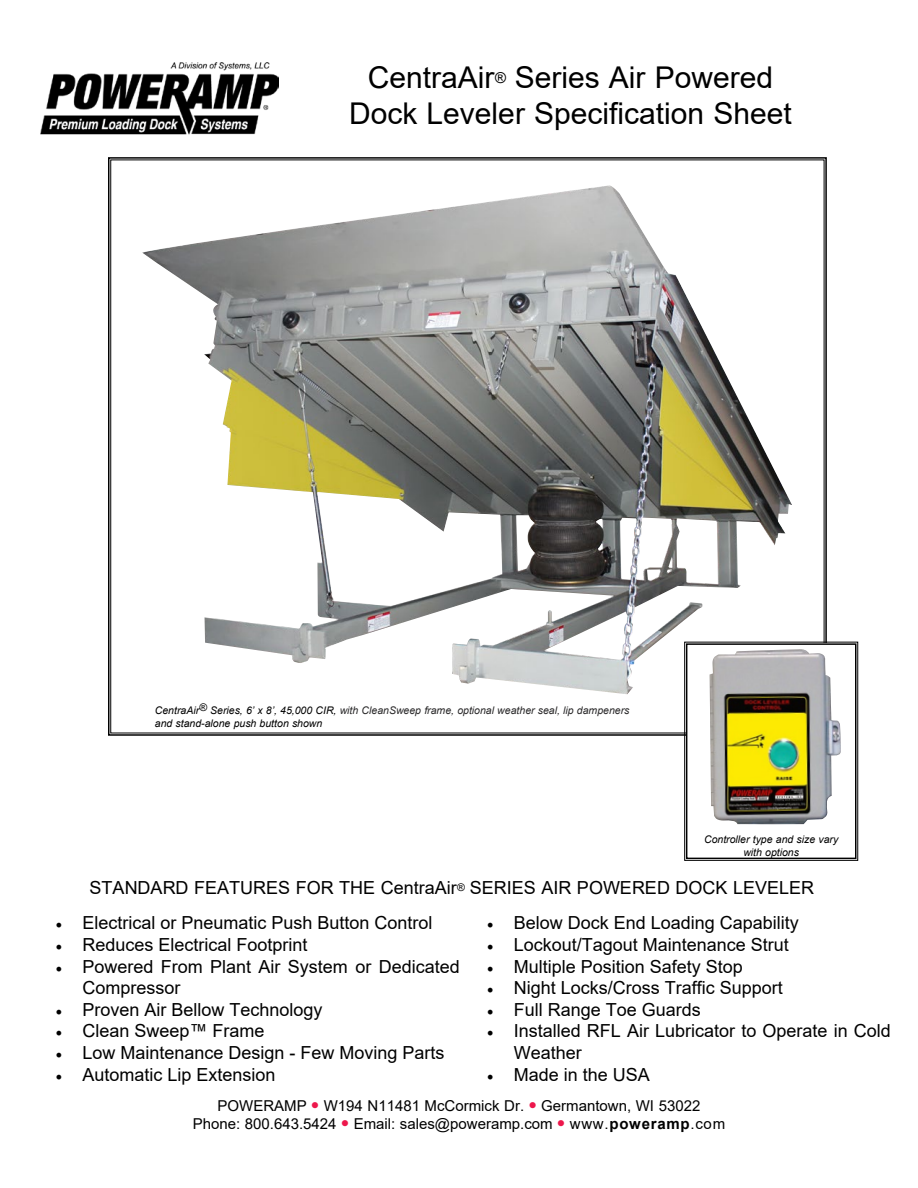
<style>
.page{position:relative;width:918px;height:1188px;background:#fff}
.page>*{position:absolute;margin:0;border:0;box-sizing:border-box;transform-origin:0 0}
.t1{font:30px/36px "Arial";color:#000;text-align:center}
.t2{font:18px/21.6px "Arial";color:#000}
.t3{font:15px/18px "Arial";color:#000;text-align:center}
.t4{font:italic 10.5px/12.6px "Arial";color:#000}
.s1{color:#292829}
.s2{font-family:"Minion Pro"}
.s3{color:#ed174c}
.s4{font-weight:700}
</style>
<div class="page">
<svg style="left:108px;top:157px;width:720px;height:579px"></svg>
<img style="left:40px;top:63px;width:238px;height:72px">
<svg style="left:684px;top:642px;width:174px;height:219px"></svg>
<div style="left:686px;top:643px;width:171px;height:216px;border:2px solid #000"></div>
<h1 class="t1" style="left:349px;top:59px;width:444px">CentraAir<sup>®</sup> Series Air Powered<br>Dock Leveler Specification Sheet</h1>
<p class="t4" style="left:155px;top:705px;width:476px">CentraAir® Series, 6’ x 8’, 45,000 CIR, <span class="s1">with CleanSweep frame, optional weather seal, lip dampeners </span>and stand-alone push button shown</p>
<p class="t4" style="left:704px;top:833px;width:136px;text-align:center">Controller type and size vary with options</p>
<p class="t2" style="left:90px;top:877px;width:726px">STANDARD FEATURES FOR THE CentraAir<sup>®</sup> SERIES AIR POWERED DOCK LEVELER</p>
<p class="t2" style="left:56px;top:912px;width:379px"><span class="s2">•</span> Electrical or Pneumatic Push Button Control</p>
<p class="t2" style="left:56px;top:934px;width:254px"><span class="s2">•</span> Reduces Electrical Footprint</p>
<p class="t2" style="left:82px;top:955px;width:379px;text-indent:-27px"><span class="s2">•</span> Powered From Plant Air System or Dedicated<br>Compressor</p>
<p class="t2" style="left:55px;top:998px;width:269px"><span class="s2">•</span> Proven Air Bellow Technology</p>
<p class="t2" style="left:56px;top:1020px;width:211px"><span class="s2">•</span> Clean Sweep™ Frame</p>
<p class="t2" style="left:56px;top:1042px;width:391px"><span class="s2">•</span> Low Maintenance Design - Few Moving Parts</p>
<p class="t2" style="left:56px;top:1063px;width:222px"><span class="s2">•</span> Automatic Lip Extension</p>
<p class="t2" style="left:487px;top:912px;width:314px"><span class="s2">•</span> Below Dock End Loading Capability</p>
<p class="t2" style="left:487px;top:934px;width:304px"><span class="s2">•</span> Lockout/Tagout Maintenance Strut</p>
<p class="t2" style="left:487px;top:955px;width:258px"><span class="s2">•</span> Multiple Position Safety Stop</p>
<p class="t2" style="left:487px;top:977px;width:298px"><span class="s2">•</span> Night Locks/Cross Traffic Support</p>
<p class="t2" style="left:487px;top:998px;width:216px"><span class="s2">•</span> Full Range Toe Guards</p>
<p class="t2" style="left:514px;top:1020px;width:379px;text-indent:-27px"><span class="s2">•</span> Installed RFL Air Lubricator to Operate in Cold<br>Weather</p>
<p class="t2" style="left:487px;top:1063px;width:165px"><span class="s2">•</span> Made in the USA</p>
<p class="t3" style="left:193px;top:1096px;width:534px">POWERAMP <span class="s3">●</span> W194 N11481 McCormick Dr. <span class="s3">●</span> Germantown, WI 53022<br>Phone: 800.643.5424 <span class="s3">●</span> Email: sales@poweramp.com <span class="s3">●</span> www.<span class="s4">poweramp</span>.com</p>
</div>
